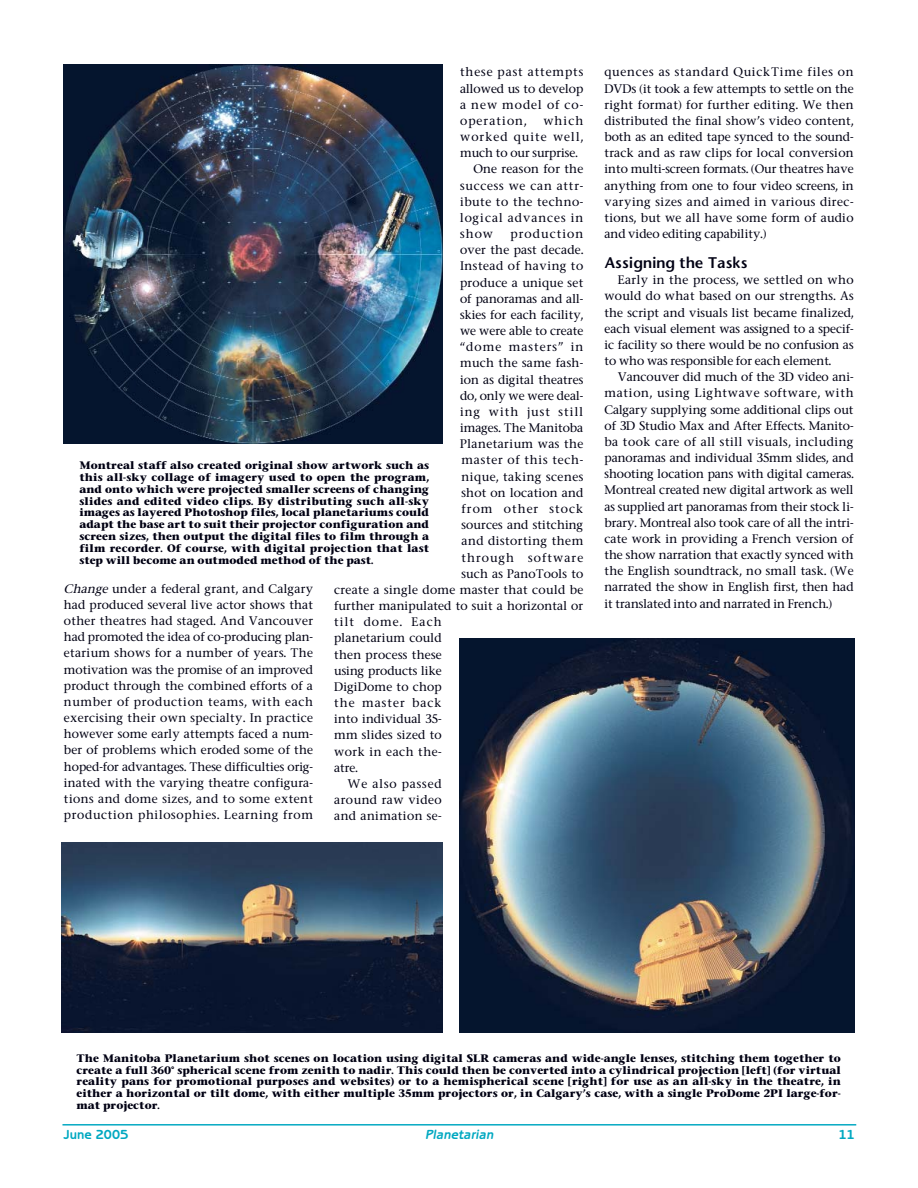
<style>
.page{position:relative;width:918px;height:1188px;background:#fff}
.page>*{position:absolute;margin:0;border:0;box-sizing:border-box;transform-origin:0 0}
.t1{font:600 14.7px "Stone Sans";color:#000113}
.t2{font:italic 700 13.2px "Benguiat Gothic";color:#00a8c1}
.t3{font:700 13.2px "Benguiat Gothic";color:#00a8c1}
.t4{font:500 11.7px/16.2px "Stone Serif";letter-spacing:.025em;color:#000113;text-align:justify}
.t5{font:500 11.7px "Stone Serif";letter-spacing:.09em;color:#000113}
.t6{font:500 11.7px "Stone Serif";color:#000113}
.t7{font:500 11.7px "Stone Serif";letter-spacing:.045em;color:#000113}
.t8{font:500 11.7px "Stone Serif";letter-spacing:.065em;color:#000113}
.t9{font:500 11.7px "Stone Serif";letter-spacing:.005em;color:#000113}
.t10{font:500 11.7px "Stone Serif";letter-spacing:.085em;color:#000113}
.t11{font:500 11.7px "Stone Serif";letter-spacing:.075em;color:#000113}
.t12{font:700 10.35px/11.7px "Stone Serif";color:#000113;text-align:justify}
.s1{font-style:italic}
</style>
<div class="page">
<hr style="left:62px;top:1124px;width:794px;height:2px;background:#00a8c1">
<img style="left:63px;top:64px;width:379px;height:379px">
<img style="left:459px;top:638px;width:395px;height:395px">
<img style="left:62px;top:843px;width:380px;height:190px">
<p class="t4" style="left:460px;top:65px;width:125px">these past attempts allowed us to develop a new model of co&shy;operation,</p>
<p class="t4" style="left:543px;top:114px;width:41px">which</p>
<p class="t5" style="left:460px;top:132px;width:125px">worked quite well,</p>
<p class="t6" style="left:460px;top:148px;width:119px">much to our surprise.</p>
<p class="t4" style="left:473px;top:162px;width:111px">One reason for the</p>
<p class="t8" style="left:460px;top:181px;width:125px">success we can attr-</p>
<p class="t7" style="left:460px;top:197px;width:125px">ibute to the techno-</p>
<p class="t10" style="left:460px;top:213px;width:125px">logical advances in</p>
<p class="t4" style="left:460px;top:227px;width:35px">show</p>
<p class="t5" style="left:511px;top:229px;width:74px">production</p>
<p class="t4" style="left:460px;top:243px;width:125px">over the past decade.</p>
<p class="t7" style="left:460px;top:261px;width:125px">Instead of having to</p>
<p class="t4" style="left:460px;top:276px;width:125px">produce a unique set</p>
<p class="t6" style="left:460px;top:294px;width:125px">of panoramas and all-</p>
<p class="t9" style="left:460px;top:310px;width:125px">skies for each facility,</p>
<p class="t6" style="left:460px;top:326px;width:125px">we were able to create</p>
<p class="t5" style="left:460px;top:342px;width:125px">“dome masters” in</p>
<p class="t4" style="left:460px;top:356px;width:125px">much the same fash-</p>
<p class="t4" style="left:460px;top:373px;width:125px">ion as digital theatres</p>
<p class="t6" style="left:460px;top:391px;width:125px">do, only we were deal-</p>
<p class="t5" style="left:460px;top:407px;width:125px">ing with just still</p>
<p class="t6" style="left:460px;top:423px;width:125px">images. The Manitoba</p>
<p class="t4" style="left:460px;top:437px;width:125px">Planetarium was the</p>
<p class="t8" style="left:462px;top:455px;width:123px">master of this tech-</p>
<p class="t7" style="left:462px;top:472px;width:123px">nique, taking scenes</p>
<p class="t4" style="left:462px;top:486px;width:123px">shot on location and</p>
<p class="t5" style="left:462px;top:504px;width:123px">from other stock</p>
<p class="t4" style="left:462px;top:518px;width:123px">sources and stitching</p>
<p class="t4" style="left:462px;top:534px;width:123px">and distorting them</p>
<p class="t5" style="left:462px;top:552px;width:123px">through software</p>
<p class="t4" style="left:462px;top:567px;width:123px">such as PanoTools to</p>
<p class="t4" style="left:334px;top:583px;width:251px">create a single dome master that could be</p>
<p class="t4" style="left:334px;top:599px;width:251px">further manipulated to suit a horizontal or</p>
<p class="t5" style="left:334px;top:617px;width:109px">tilt dome. Each</p>
<p class="t4" style="left:334px;top:631px;width:109px">planetarium could</p>
<p class="t4" style="left:334px;top:647px;width:109px">then process these</p>
<p class="t6" style="left:334px;top:666px;width:109px">using products like</p>
<p class="t4" style="left:334px;top:680px;width:109px">DigiDome to chop</p>
<p class="t5" style="left:334px;top:698px;width:109px">the master back</p>
<p class="t4" style="left:334px;top:712px;width:109px">into individual 35-</p>
<p class="t4" style="left:334px;top:728px;width:109px">mm slides sized to</p>
<p class="t7" style="left:334px;top:747px;width:109px">work in each the-</p>
<p class="t4" style="left:334px;top:761px;width:25px">atre.</p>
<p class="t11" style="left:347px;top:779px;width:96px">We also passed</p>
<p class="t4" style="left:334px;top:793px;width:109px">around raw video</p>
<p class="t4" style="left:334px;top:809px;width:109px">and animation se-</p>
<p class="t12" style="left:79px;top:461px;width:351px">Montreal staff also created original show artwork such as this all-sky collage of imagery used to open the program, and onto which were projected smaller screens of changing slides and edited video clips. By distributing such all-sky images as layered Photoshop files, local planetariums could adapt the base art to suit their projector configuration and screen sizes, then output the digital files to film through a film recorder. Of course, with digital projection that last step will become an outmoded method of the past.</p>
<p class="t4" style="left:64px;top:582px;width:251px"><span class="s1">Change</span> under a federal grant, and Calgary had produced several live actor shows that other theatres had staged. And Vancouver had promoted the idea of co-producing plan&shy;etarium shows for a number of years. The motivation was the promise of an improved product through the combined efforts of a number of production teams, with each exercising their own specialty. In practice however some early attempts faced a num&shy;ber of problems which eroded some of the hoped-for advantages. These difficulties orig&shy;inated with the varying theatre configura&shy;tions and dome sizes, and to some extent production philosophies. Learning from</p>
<p class="t4" style="left:604px;top:65px;width:251px">quences as standard QuickTime files on DVDs (it took a few attempts to settle on the right format) for further editing. We then distributed the final show’s video content, both as an edited tape synced to the sound&shy;track and as raw clips for local conversion into multi-screen formats. (Our theatres have anything from one to four video screens, in varying sizes and aimed in various direc&shy;tions, but we all have some form of audio and video editing capability.)</p>
<p class="t1" style="left:604px;top:257px;width:145px">Assigning the Tasks</p>
<p class="t4" style="left:604px;top:273px;width:251px;text-indent:13px">Early in the process, we settled on who would do what based on our strengths. As the script and visuals list became finalized, each visual element was assigned to a specif&shy;ic facility so there would be no confusion as to who was responsible for each element.</p>
<p class="t4" style="left:604px;top:370px;width:251px;text-indent:13px">Vancouver did much of the 3D video ani&shy;mation, using Lightwave software, with Calgary supplying some additional clips out of 3D Studio Max and After Effects. Manito&shy;ba took care of all still visuals, including panoramas and individual 35mm slides, and shooting location pans with digital cameras.<br>Montreal created new digital artwork as well as supplied art panoramas from their stock li&shy;brary. Montreal also took care of all the intri&shy;cate work in providing a French version of the show narration that exactly synced with the English soundtrack, no small task. (We narrated the show in English first, then had it translated into and narrated in French.)</p>
<p class="t12" style="left:76px;top:1053px;width:766px">The Manitoba Planetarium shot scenes on location using digital SLR cameras and wide-angle lenses, stitching them together to create a full 360° spherical scene from zenith to nadir. This could then be converted into a cylindrical projection [left] (for virtual reality pans for promotional purposes and websites) or to a hemispherical scene [right] for use as an all-sky in the theatre, in either a horizontal or tilt dome, with either multiple 35mm projectors or, in Calgary’s case, with a single ProDome 2PI large-for&shy;mat projector.</p>
<p class="t3" style="left:64px;top:1130px;width:66px">June 2005</p>
<p class="t2" style="left:425px;top:1130px;width:72px">Planetarian</p>
<p class="t3" style="left:838px;top:1130px;width:18px">11</p>
</div>
